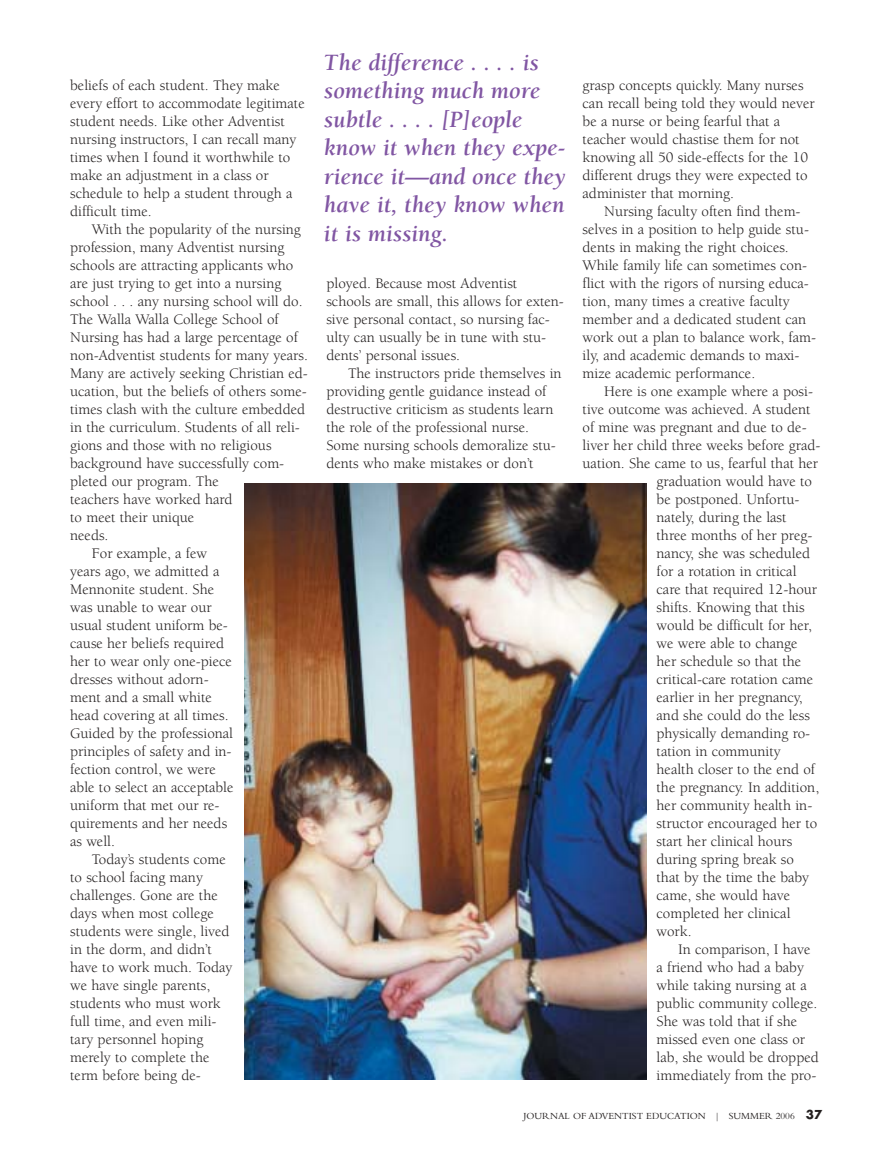
<style>
.page{position:relative;width:891px;height:1161px;background:#fff}
.page>*{position:absolute;margin:0;border:0;box-sizing:border-box;transform-origin:0 0}
.t1{font:italic 700 24px/28.5px "Berkeley";color:#8156a3}
.t2{font:15px/18px "Berkeley";color:#231f1f}
.t3{font:9.75px "Bembo";color:#231f1f}
.s1{font-family:"Futura";font-weight:700;font-size:12px}
</style>
<div class="page">
<img style="left:244px;top:483px;width:403px;height:597px">
<p class="t2" style="left:70px;top:78px;width:236px">beliefs of each student. They make every effort to accommodate legitimate student needs. Like other Adventist nursing instructors, I can recall many times when I found it worthwhile to make an adjustment in a class or schedule to help a student through a difficult time.</p>
<p class="t2" style="left:92px;top:222px;width:211px">With the popularity of the nursing</p>
<p class="t2" style="left:70px;top:240px;width:216px">profession, many Adventist nursing</p>
<p class="t2" style="left:70px;top:258px;width:225px">schools are attracting applicants who</p>
<p class="t2" style="left:70px;top:276px;width:213px">are just trying to get into a nursing</p>
<p class="t2" style="left:70px;top:294px;width:234px">school . . . any nursing school will do.</p>
<p class="t2" style="left:70px;top:312px;width:210px">The Walla Walla College School of</p>
<p class="t2" style="left:70px;top:330px;width:229px">Nursing has had a large percentage of</p>
<p class="t2" style="left:70px;top:348px;width:239px">non-Adventist students for many years.</p>
<p class="t2" style="left:70px;top:366px;width:239px">Many are actively seeking Christian ed-</p>
<p class="t2" style="left:70px;top:384px;width:238px">ucation, but the beliefs of others some-</p>
<p class="t2" style="left:70px;top:402px;width:236px">times clash with the culture embedded</p>
<p class="t2" style="left:70px;top:420px;width:231px">in the curriculum. Students of all reli-</p>
<p class="t2" style="left:70px;top:438px;width:203px">gions and those with no religious</p>
<p class="t2" style="left:70px;top:456px;width:216px">background have successfully com-</p>
<p class="t2" style="left:70px;top:474px;width:150px">pleted our program. The</p>
<p class="t2" style="left:70px;top:492px;width:164px">teachers have worked hard</p>
<p class="t2" style="left:70px;top:510px;width:126px">to meet their unique</p>
<p class="t2" style="left:70px;top:528px;width:40px">needs.</p>
<p class="t2" style="left:92px;top:546px;width:117px">For example, a few</p>
<p class="t2" style="left:70px;top:564px;width:151px">years ago, we admitted a</p>
<p class="t2" style="left:70px;top:582px;width:146px">Mennonite student. She</p>
<p class="t2" style="left:70px;top:600px;width:143px">was unable to wear our</p>
<p class="t2" style="left:70px;top:618px;width:159px">usual student uniform be-</p>
<p class="t2" style="left:70px;top:636px;width:156px">cause her beliefs required</p>
<p class="t2" style="left:70px;top:654px;width:163px">her to wear only one-piece</p>
<p class="t2" style="left:70px;top:672px;width:140px">dresses without adorn-</p>
<p class="t2" style="left:70px;top:690px;width:143px">ment and a small white</p>
<p class="t2" style="left:70px;top:708px;width:160px">head covering at all times.</p>
<p class="t2" style="left:70px;top:726px;width:164px">Guided by the professional</p>
<p class="t2" style="left:70px;top:744px;width:163px">principles of safety and in-</p>
<p class="t2" style="left:70px;top:762px;width:147px">fection control, we were</p>
<p class="t2" style="left:70px;top:780px;width:165px">able to select an acceptable</p>
<p class="t2" style="left:70px;top:798px;width:151px">uniform that met our re-</p>
<p class="t2" style="left:70px;top:816px;width:159px">quirements and her needs</p>
<p class="t2" style="left:70px;top:834px;width:46px">as well.</p>
<p class="t2" style="left:92px;top:852px;width:135px">Today’s students come</p>
<p class="t2" style="left:70px;top:870px;width:134px">to school facing many</p>
<p class="t2" style="left:70px;top:888px;width:149px">challenges. Gone are the</p>
<p class="t2" style="left:70px;top:906px;width:145px">days when most college</p>
<p class="t2" style="left:70px;top:924px;width:161px">students were single, lived</p>
<p class="t2" style="left:70px;top:942px;width:143px">in the dorm, and didn’t</p>
<p class="t2" style="left:70px;top:960px;width:164px">have to work much. Today</p>
<p class="t2" style="left:70px;top:978px;width:142px">we have single parents,</p>
<p class="t2" style="left:70px;top:996px;width:152px">students who must work</p>
<p class="t2" style="left:70px;top:1014px;width:148px">full time, and even mili-</p>
<p class="t2" style="left:70px;top:1032px;width:135px">tary personnel hoping</p>
<p class="t2" style="left:70px;top:1050px;width:141px">merely to complete the</p>
<p class="t2" style="left:70px;top:1068px;width:132px">term before being de-</p>
<h1 class="t1" style="left:324px;top:50px;width:243px">The difference . . . . is something much more subtle . . . . [P]eople know it when they expe&shy;rience it—and once they have it, they know when it is missing.</h1>
<p class="t2" style="left:326px;top:276px;width:239px">ployed. Because most Adventist schools are small, this allows for exten&shy;sive personal contact, so nursing fac&shy;ulty can usually be in tune with stu&shy;dents’ personal issues.</p>
<p class="t2" style="left:326px;top:366px;width:237px;text-indent:22px">The instructors pride themselves in providing gentle guidance instead of destructive criticism as students learn the role of the professional nurse.<br>Some nursing schools demoralize stu&shy;dents who make mistakes or don’t</p>
<p class="t2" style="left:583px;top:78px;width:234px">grasp concepts quickly. Many nurses can recall being told they would never be a nurse or being fearful that a teacher would chastise them for not knowing all 50 side-effects for the 10 different drugs they were expected to administer that morning.</p>
<p class="t2" style="left:583px;top:204px;width:235px;text-indent:22px">Nursing faculty often find them&shy;selves in a position to help guide stu&shy;dents in making the right choices.<br>While family life can sometimes con&shy;flict with the rigors of nursing educa&shy;tion, many times a creative faculty member and a dedicated student can work out a plan to balance work, fam&shy;ily, and academic demands to maxi&shy;mize academic performance.</p>
<p class="t2" style="left:604px;top:384px;width:210px">Here is one example where a posi-</p>
<p class="t2" style="left:583px;top:402px;width:230px">tive outcome was achieved. A student</p>
<p class="t2" style="left:583px;top:420px;width:226px">of mine was pregnant and due to de-</p>
<p class="t2" style="left:583px;top:438px;width:240px">liver her child three weeks before grad-</p>
<p class="t2" style="left:583px;top:456px;width:237px">uation. She came to us, fearful that her</p>
<p class="t2" style="left:657px;top:474px;width:157px">graduation would have to</p>
<p class="t2" style="left:657px;top:492px;width:144px">be postponed. Unfortu-</p>
<p class="t2" style="left:657px;top:510px;width:132px">nately, during the last</p>
<p class="t2" style="left:657px;top:528px;width:157px">three months of her preg-</p>
<p class="t2" style="left:657px;top:546px;width:155px">nancy, she was scheduled</p>
<p class="t2" style="left:657px;top:564px;width:142px">for a rotation in critical</p>
<p class="t2" style="left:657px;top:582px;width:162px">care that required 12-hour</p>
<p class="t2" style="left:657px;top:600px;width:150px">shifts. Knowing that this</p>
<p class="t2" style="left:657px;top:618px;width:157px">would be difficult for her,</p>
<p class="t2" style="left:657px;top:636px;width:143px">we were able to change</p>
<p class="t2" style="left:657px;top:654px;width:146px">her schedule so that the</p>
<p class="t2" style="left:657px;top:672px;width:158px">critical-care rotation came</p>
<p class="t2" style="left:657px;top:690px;width:148px">earlier in her pregnancy,</p>
<p class="t2" style="left:657px;top:708px;width:155px">and she could do the less</p>
<p class="t2" style="left:657px;top:726px;width:155px">physically demanding ro-</p>
<p class="t2" style="left:657px;top:744px;width:126px">tation in community</p>
<p class="t2" style="left:657px;top:762px;width:160px">health closer to the end of</p>
<p class="t2" style="left:657px;top:780px;width:164px">the pregnancy. In addition,</p>
<p class="t2" style="left:657px;top:798px;width:157px">her community health in-</p>
<p class="t2" style="left:657px;top:816px;width:162px">structor encouraged her to</p>
<p class="t2" style="left:657px;top:834px;width:137px">start her clinical hours</p>
<p class="t2" style="left:657px;top:852px;width:139px">during spring break so</p>
<p class="t2" style="left:657px;top:870px;width:154px">that by the time the baby</p>
<p class="t2" style="left:657px;top:888px;width:135px">came, she would have</p>
<p class="t2" style="left:657px;top:906px;width:136px">completed her clinical</p>
<p class="t2" style="left:657px;top:924px;width:36px">work.</p>
<p class="t2" style="left:678px;top:942px;width:134px">In comparison, I have</p>
<p class="t2" style="left:657px;top:960px;width:149px">a friend who had a baby</p>
<p class="t2" style="left:657px;top:978px;width:152px">while taking nursing at a</p>
<p class="t2" style="left:657px;top:996px;width:162px">public community college.</p>
<p class="t2" style="left:657px;top:1014px;width:142px">She was told that if she</p>
<p class="t2" style="left:657px;top:1032px;width:150px">missed even one class or</p>
<p class="t2" style="left:657px;top:1050px;width:164px">lab, she would be dropped</p>
<p class="t2" style="left:657px;top:1068px;width:161px">immediately from the pro-</p>
<p class="t3" style="left:524px;top:1113px;width:300px">JOURNAL OF ADVENTIST EDUCATION | SUMMER 2006 <span class="s1">37</span></p>
</div>
